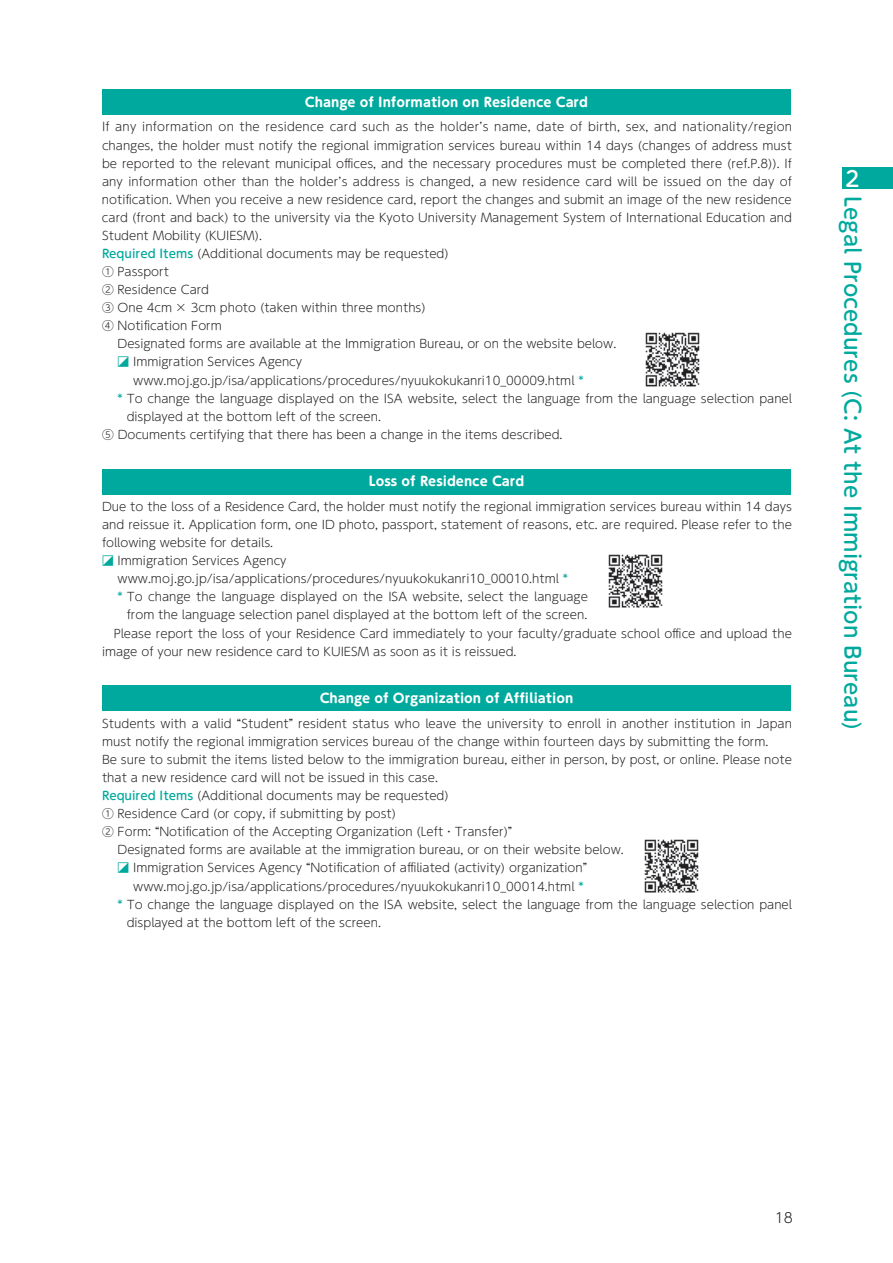
<style>
.page{position:relative;width:893px;height:1263px;background:#fff}
.page>*{position:absolute;margin:0;border:0;box-sizing:border-box;transform-origin:0 0}
.t1{font:500 21.3px "UD Shin M Go Pr 6 N";color:#00a99d}
.t2{font:500 21.3px "UD Shin M Go Pr 6 N";color:#fff}
.t3{font:300 13.8px "UD Shin Go Pr 6 N";color:#231f20}
.t4{font:700 12.75px "UD Shin M Go Pr 6 N";color:#fff}
.t5{font:300 11.7px "UD Shin M Go Pr 6 N";color:#231f20}
.t6{font:300 11.7px "UD Shin M Go Pr 6 N";letter-spacing:.02em;color:#231f20}
.s1{font-weight:500;color:#00a99d}
.s2{font-family:"MS P Gothic";font-weight:400;font-size:23.4px;color:#00a99d}
</style>
<div class="page">
<div style="left:102px;top:89px;width:689px;height:26px;background:#00a99d"></div>
<div style="left:102px;top:469px;width:689px;height:25px;background:#00a99d"></div>
<div style="left:102px;top:686px;width:689px;height:25px;background:#00a99d"></div>
<img style="left:645px;top:332px;width:55px;height:55px">
<img style="left:608px;top:554px;width:55px;height:54px">
<img style="left:644px;top:839px;width:55px;height:54px">
<div style="left:842px;top:167px;width:51px;height:22px;background:#00a99d"></div>
<p class="t4" style="left:305px;top:91px;width:285px">Change of Information on Residence Card</p>
<p class="t6" style="left:102px;top:118px;width:691px">If any information on the residence card such as the holder’s name, date of birth, sex, and nationality/region</p>
<p class="t5" style="left:102px;top:136px;width:691px">changes, the holder must notify the regional immigration services bureau within 14 days (changes of address must</p>
<p class="t5" style="left:102px;top:154px;width:691px">be reported to the relevant municipal offices, and the necessary procedures must be completed there (ref.P.8)). If</p>
<p class="t5" style="left:102px;top:172px;width:691px">any information other than the holder’s address is changed, a new residence card will be issued on the day of</p>
<p class="t5" style="left:102px;top:190px;width:691px">notification. When you receive a new residence card, report the changes and submit an image of the new residence</p>
<p class="t5" style="left:102px;top:208px;width:691px">card (front and back) to the university via the Kyoto University Management System of International Education and</p>
<p class="t5" style="left:102px;top:226px;width:162px">Student Mobility (KUIESM).</p>
<p class="t5" style="left:102px;top:244px;width:348px"><span class="s1">Required Items</span> (Additional documents may be requested)</p>
<p class="t5" style="left:102px;top:262px;width:68px">① Passport</p>
<p class="t5" style="left:102px;top:280px;width:109px">② Residence Card</p>
<p class="t5" style="left:102px;top:298px;width:325px">③ One 4cm × 3cm photo (taken within three months)</p>
<p class="t5" style="left:102px;top:316px;width:121px">④ Notification Form</p>
<p class="t5" style="left:118px;top:334px;width:500px">Designated forms are available at the Immigration Bureau, or on the website below.</p>
<p class="t5" style="left:118px;top:352px;width:186px"><span class="s2">◪</span> Immigration Services Agency</p>
<p class="t5" style="left:133px;top:370px;width:452px">www.moj.go.jp/isa/applications/procedures/nyuukokukanri10_00009.html <span class="s1">*</span></p>
<p class="t5" style="left:118px;top:389px;width:676px"><span class="s1">*</span> To change the language displayed on the ISA website, select the language from the language selection panel</p>
<p class="t5" style="left:127px;top:407px;width:256px">displayed at the bottom left of the screen.</p>
<p class="t5" style="left:102px;top:425px;width:462px">⑤ Documents certifying that there has been a change in the items described.</p>
<p class="t4" style="left:369px;top:470px;width:157px">Loss of Residence Card</p>
<p class="t5" style="left:102px;top:497px;width:691px">Due to the loss of a Residence Card, the holder must notify the regional immigration services bureau within 14 days</p>
<p class="t5" style="left:102px;top:515px;width:691px">and reissue it. Application form, one ID photo, passport, statement of reasons, etc. are required. Please refer to the</p>
<p class="t5" style="left:102px;top:533px;width:173px">following website for details.</p>
<p class="t5" style="left:102px;top:551px;width:186px"><span class="s2">◪</span> Immigration Services Agency</p>
<p class="t5" style="left:118px;top:569px;width:452px">www.moj.go.jp/isa/applications/procedures/nyuukokukanri10_00010.html <span class="s1">*</span></p>
<p class="t5" style="left:118px;top:587px;width:472px"><span class="s1">*</span> To change the language displayed on the ISA website, select the language</p>
<p class="t5" style="left:127px;top:605px;width:462px">from the language selection panel displayed at the bottom left of the screen.</p>
<p class="t5" style="left:114px;top:623px;width:680px">Please report the loss of your Residence Card immediately to your faculty/graduate school office and upload the</p>
<p class="t5" style="left:102px;top:642px;width:416px">image of your new residence card to KUIESM as soon as it is reissued.</p>
<p class="t4" style="left:320px;top:687px;width:255px">Change of Organization of Affiliation</p>
<p class="t5" style="left:102px;top:714px;width:691px">Students with a valid “Student” resident status who leave the university to enroll in another institution in Japan</p>
<p class="t5" style="left:102px;top:732px;width:668px">must notify the regional immigration services bureau of the change within fourteen days by submitting the form.</p>
<p class="t5" style="left:102px;top:750px;width:691px">Be sure to submit the items listed below to the immigration bureau, either in person, by post, or online. Please note</p>
<p class="t5" style="left:102px;top:768px;width:337px">that a new residence card will not be issued in this case.</p>
<p class="t5" style="left:102px;top:786px;width:348px"><span class="s1">Required Items</span> (Additional documents may be requested)</p>
<p class="t5" style="left:102px;top:804px;width:296px">① Residence Card (or copy, if submitting by post)</p>
<p class="t5" style="left:102px;top:822px;width:412px">② Form: “Notification of the Accepting Organization (Left・Transfer)”</p>
<p class="t5" style="left:118px;top:840px;width:508px">Designated forms are available at the immigration bureau, or on their website below.</p>
<p class="t5" style="left:118px;top:858px;width:471px"><span class="s2">◪</span> Immigration Services Agency “Notification of affiliated (activity) organization”</p>
<p class="t5" style="left:133px;top:876px;width:452px">www.moj.go.jp/isa/applications/procedures/nyuukokukanri10_00014.html <span class="s1">*</span></p>
<p class="t5" style="left:118px;top:895px;width:676px"><span class="s1">*</span> To change the language displayed on the ISA website, select the language from the language selection panel</p>
<p class="t5" style="left:127px;top:913px;width:256px">displayed at the bottom left of the screen.</p>
<h1 class="t2" style="left:842px;top:161px;width:18px">２</h1>
<h1 class="t1" style="left:870px;top:196px;width:535px;rotate:90deg">Legal Procedures (C: At the Immigration Bureau)</h1>
<p class="t3" style="left:775px;top:1207px;width:20px">18</p>
</div>
